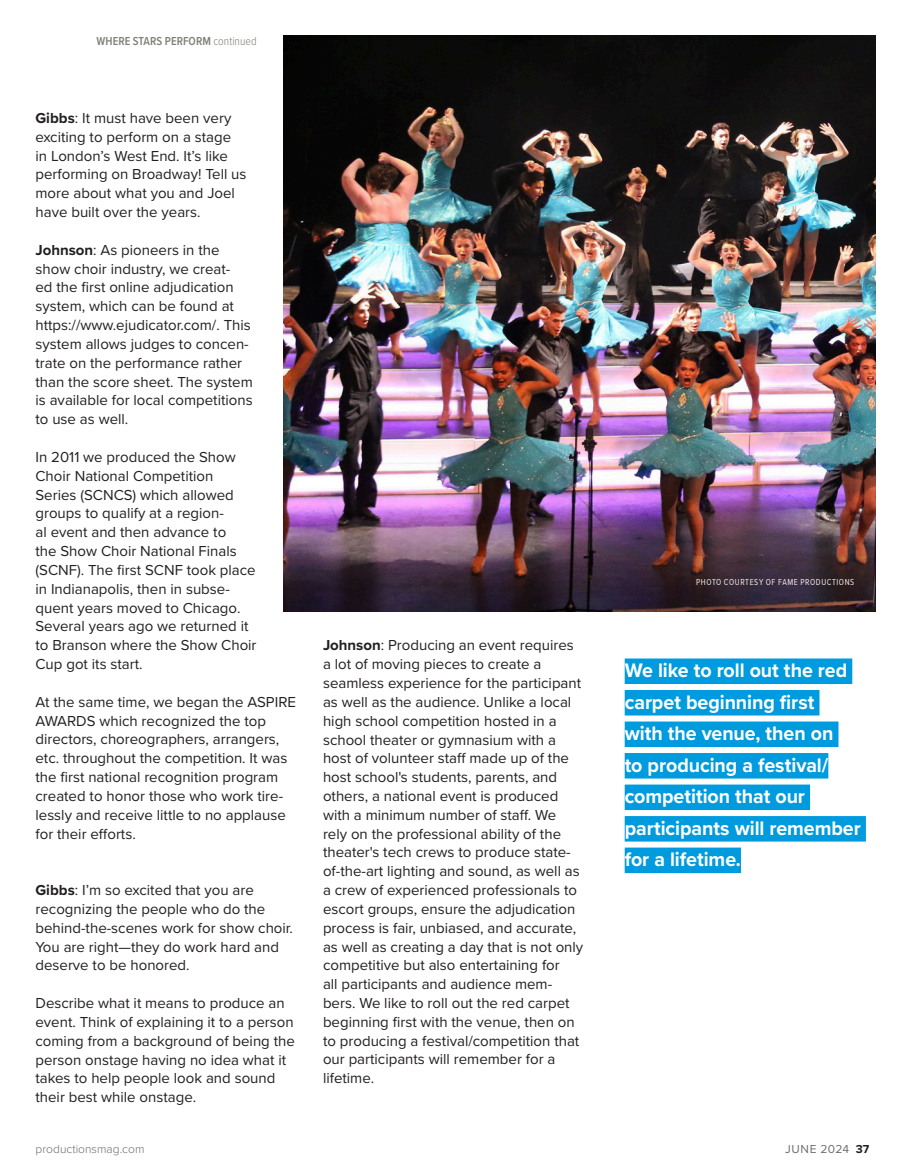
<style>
.page{position:relative;width:905px;height:1175px;background:#fff}
.page>*{position:absolute;margin:0;border:0;box-sizing:border-box;transform-origin:0 0}
.t1{font:700 20.25px/31.5px "Proxima Nova";letter-spacing:-.005em;color:#fff}
.t2{font:15px/18.8px "Proxima Nova";color:#231f20}
.t3{font:600 12px "Proxima Nova Cond";color:#7f8077}
.t4{font:300 12px "Proxima Nova";color:#6c6d70}
.t5{font:12px "Proxima Nova";letter-spacing:.04em;color:#6c6d70}
.t6{font:9px "Proxima Nova Cond";letter-spacing:.065em;color:#fff;scale:.96 1}
.s1{font-weight:300}
.s2{font-weight:700}
.s3{font-weight:700;color:#231f20}
</style>
<div class="page">
<div style="left:624px;top:658px;width:228px;height:26px;background:#009bde"></div>
<div style="left:624px;top:690px;width:195px;height:25px;background:#009bde"></div>
<div style="left:624px;top:721px;width:214px;height:26px;background:#009bde"></div>
<div style="left:624px;top:753px;width:204px;height:25px;background:#009bde"></div>
<div style="left:624px;top:784px;width:186px;height:26px;background:#009bde"></div>
<div style="left:624px;top:816px;width:241px;height:25px;background:#009bde"></div>
<div style="left:624px;top:847px;width:117px;height:26px;background:#009bde"></div>
<img style="left:284px;top:36px;width:591px;height:575px">
<p class="t3" style="left:97px;top:32px;width:161px">WHERE STARS PERFORM <span class="s1">continued</span></p>
<p class="t2" style="left:35px;top:108px;width:212px"><span class="s2">Gibbs</span>: It must have been very exciting to perform on a stage in London’s West End. It’s like performing on Broadway! Tell us more about what you and Joel have built over the years.</p>
<p class="t2" style="left:35px;top:240px;width:219px"><span class="s2">Johnson</span>: As pioneers in the show choir industry, we creat-<br>ed the first online adjudication system, which can be found at https://www.ejudicator.com/. This system allows judges to concen&shy;trate on the performance rather than the score sheet. The system is available for local competitions to use as well.</p>
<p class="t2" style="left:35px;top:447px;width:222px">In 2011 we produced the Show<br>Choir National Competition<br>Series (SCNCS) which allowed groups to qualify at a region-<br>al event and then advance to<br>the Show Choir National Finals (SCNF). The first SCNF took place in Indianapolis, then in subse&shy;quent years moved to Chicago.<br>Several years ago we returned it to Branson where the Show Choir<br>Cup got its start.</p>
<p class="t2" style="left:35px;top:691px;width:262px">At the same time, we began the ASPIRE AWARDS which recognized the top directors, choreographers, arrangers, etc. throughout the competition. It was the first national recognition program created to honor those who work tire&shy;lessly and receive little to no applause for their efforts.</p>
<p class="t2" style="left:35px;top:880px;width:259px"><span class="s2">Gibbs</span>: I’m so excited that you are recognizing the people who do the behind-the-scenes work for show choir.<br>You are right—they do work hard and deserve to be honored.</p>
<p class="t2" style="left:35px;top:993px;width:261px">Describe what it means to produce an event. Think of explaining it to a person coming from a background of being the person onstage having no idea what it takes to help people look and sound their best while onstage.</p>
<p class="t2" style="left:323px;top:635px;width:262px"><span class="s2">Johnson</span>: Producing an event requires a lot of moving pieces to create a seamless experience for the participant as well as the audience. Unlike a local high school competition hosted in a school theater or gymnasium with a host of volunteer staff made up of the host school's students, parents, and others, a national event is produced with a minimum number of staff. We rely on the professional ability of the theater's tech crews to produce state&shy;of-the-art lighting and sound, as well as a crew of experienced professionals to escort groups, ensure the adjudication process is fair, unbiased, and accurate, as well as creating a day that is not only competitive but also entertaining for<br>all participants and audience mem&shy;bers. We like to roll out the red carpet beginning first with the venue, then on to producing a festival/competition that our participants will remember for a lifetime.</p>
<p class="t6" style="left:696px;top:575px;width:166px">PHOTO COURTESY OF FAME PRODUCTIONS</p>
<h1 class="t1" style="left:624px;top:654px;width:238px">We like to roll out the red carpet beginning first<br>with the venue, then on<br>to producing a festival/ competition that our participants will remember for a lifetime.</h1>
<p class="t4" style="left:36px;top:1139px;width:110px">productionsmag.com</p>
<p class="t5" style="left:785px;top:1139px;width:86px">JUNE 2024 <span class="s3">37</span></p>
</div>
